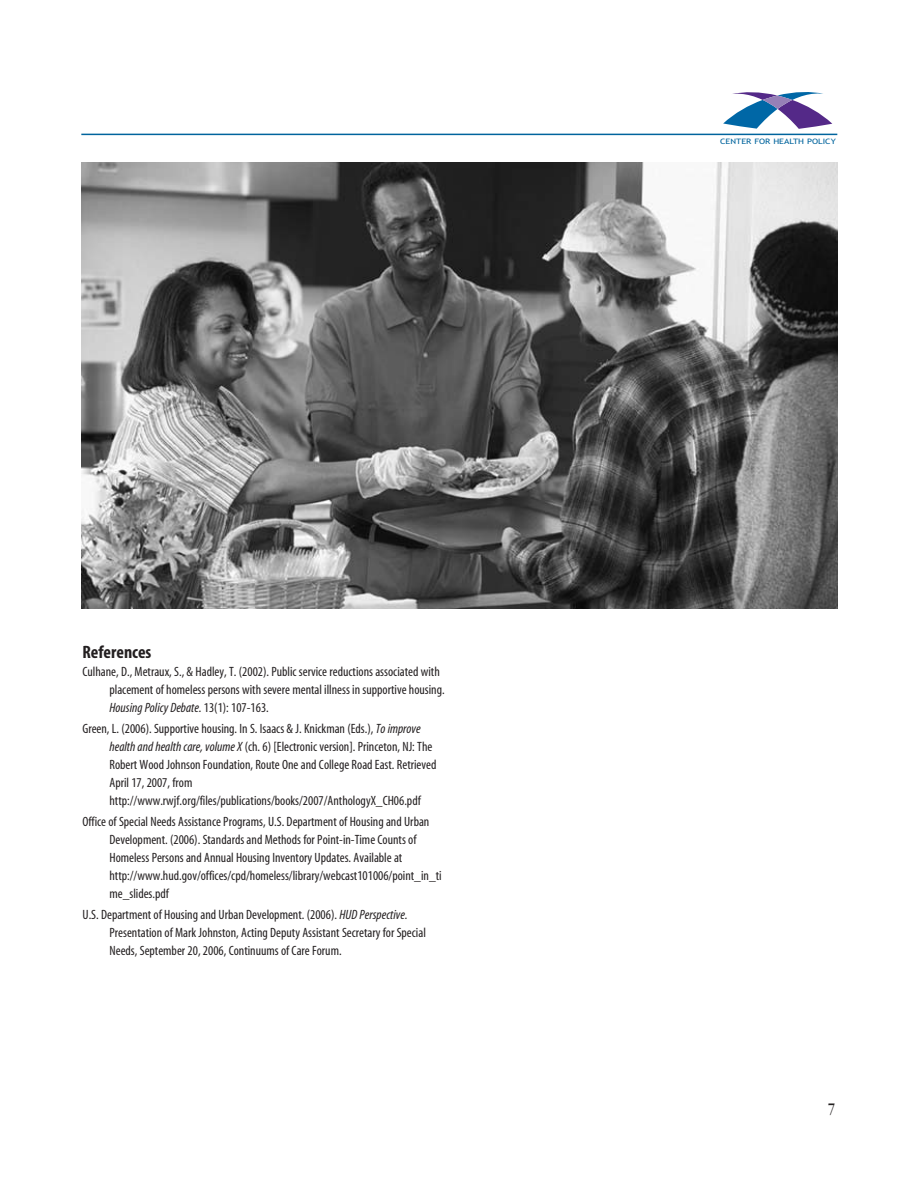
<style>
.page{position:relative;width:918px;height:1188px;background:#fff}
.page>*{position:absolute;margin:0;border:0;box-sizing:border-box;transform-origin:0 0}
.t1{font:700 condensed 18px "Myriad";color:#231f20}
.t2{font:condensed 15.75px "Garamond Itc T";color:#231f20}
.t3{font:condensed 13.5px/18px "Myriad";color:#231f20}
.t4{font:7.5px "Trebuchet MS";color:#00649d;scale:1.2 1}
.s1{font-style:italic}
</style>
<div class="page">
<hr style="left:81px;top:134px;width:756px;height:1px;background:#00649d">
<svg style="left:723px;top:92px;width:109px;height:37px"></svg>
<img style="left:81px;top:162px;width:756px;height:447px">
<h1 class="t1" style="left:82px;top:646px;width:70px">References</h1>
<p class="t3" style="left:110px;top:664px;width:337px;text-indent:-27px">Culhane, D., Metraux, S., &amp; Hadley, T. (2002). Public service reductions associated with placement of homeless persons with severe mental illness in supportive housing.<br><span class="s1">Housing Policy Debate.</span> 13(1): 107-163.</p>
<p class="t3" style="left:110px;top:721px;width:328px;text-indent:-27px">Green, L. (2006). Supportive housing. In S. Isaacs &amp; J. Knickman (Eds.), <span class="s1">To improve health and health care, volume X</span> (ch. 6) [Electronic version]. Princeton, NJ: The Robert Wood Johnson Foundation, Route One and College Road East. Retrieved April 17, 2007, from http://www.rwjf.org/files/publications/books/2007/AnthologyX_CH06.pdf</p>
<p class="t3" style="left:110px;top:814px;width:334px;text-indent:-27px">Office of Special Needs Assistance Programs, U.S. Department of Housing and Urban Development. (2006). Standards and Methods for Point-in-Time Counts of Homeless Persons and Annual Housing Inventory Updates. Available at http://www.hud.gov/offices/cpd/homeless/library/webcast101006/point_in_ti me_slides.pdf</p>
<p class="t3" style="left:110px;top:907px;width:318px;text-indent:-27px">U.S. Department of Housing and Urban Development. (2006). <span class="s1">HUD Perspective.<br></span>Presentation of Mark Johnston, Acting Deputy Assistant Secretary for Special<br>Needs, September 20, 2006, Continuums of Care Forum.</p>
<p class="t4" style="left:720px;top:138px;width:98px">CENTER FOR HEALTH POLICY</p>
<p class="t2" style="left:828px;top:1103px;width:9px">7</p>
</div>
